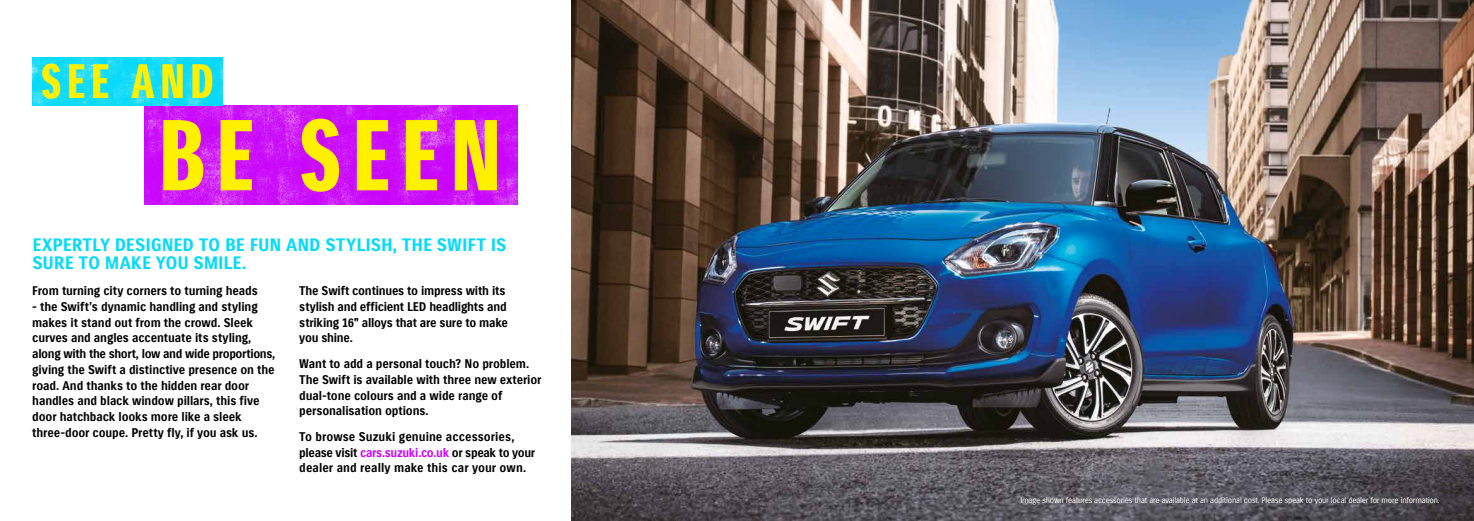
<style>
.page{position:relative;width:1474px;height:521px;background:#fff}
.page>*{position:absolute;margin:0;border:0;box-sizing:border-box;transform-origin:0 0}
.t1{font:97.56px "Suzuki PRO Headline";letter-spacing:.11em;color:#fff000}
.t2{font:46.99px "Suzuki PRO Headline";letter-spacing:.12em;color:#fff000}
.t3{font:17.5px/18.4px "Suzuki PRO Bold";letter-spacing:-.01em;color:#06dafa}
.t4{font:12.25px/15.8px "Suzuki PRO Bold";letter-spacing:-.015em;color:#000}
.t5{font:7.88px "Suzuki PRO Regular";letter-spacing:-.025em;color:#fff}
.s1{color:#ca06fb}
</style>
<div class="page">
<img style="left:571px;top:0;width:902px;height:521px">
<img style="left:144px;top:106px;width:373px;height:99px">
<img style="left:32px;top:58px;width:191px;height:48px">
<h2 class="t2" style="left:42px;top:53px;width:174px">SEE AND</h2>
<h1 class="t1" style="left:159px;top:97px;width:344px">BE SEEN</h1>
<h3 class="t3" style="left:32px;top:236px;width:476px">EXPERTLY DESIGNED TO BE FUN AND STYLISH, THE SWIFT IS<br>SURE TO MAKE YOU SMILE.</h3>
<p class="t4" style="left:32px;top:283px;width:227px">From turning city corners to turning heads</p>
<p class="t4" style="left:32px;top:299px;width:244px">- the Swift’s dynamic handling and styling makes it stand out from the crowd. Sleek curves and angles accentuate its styling, along with the short, low and wide proportions, giving the Swift a distinctive presence on the road. And thanks to the hidden rear door handles and black window pillars, this five door hatchback looks more like a sleek three-door coupe. Pretty fly, if you ask us.</p>
<p class="t4" style="left:299px;top:283px;width:210px">The Swift continues to impress with its stylish and efficient LED headlights and striking 16" alloys that are sure to make you shine.</p>
<p class="t4" style="left:299px;top:356px;width:244px">Want to add a personal touch? No problem.<br>The Swift is available with three new exterior dual-tone colours and a wide range of personalisation options.</p>
<p class="t4" style="left:299px;top:429px;width:237px">To browse Suzuki genuine accessories, please visit <span class="s1">cars.suzuki.co.uk</span> or speak to your dealer and really make this car your own.</p>
<p class="t5" style="left:1020px;top:495px;width:421px">Image shown features accessories that are available at an additional cost. Please speak to your local dealer for more information.</p>
</div>
